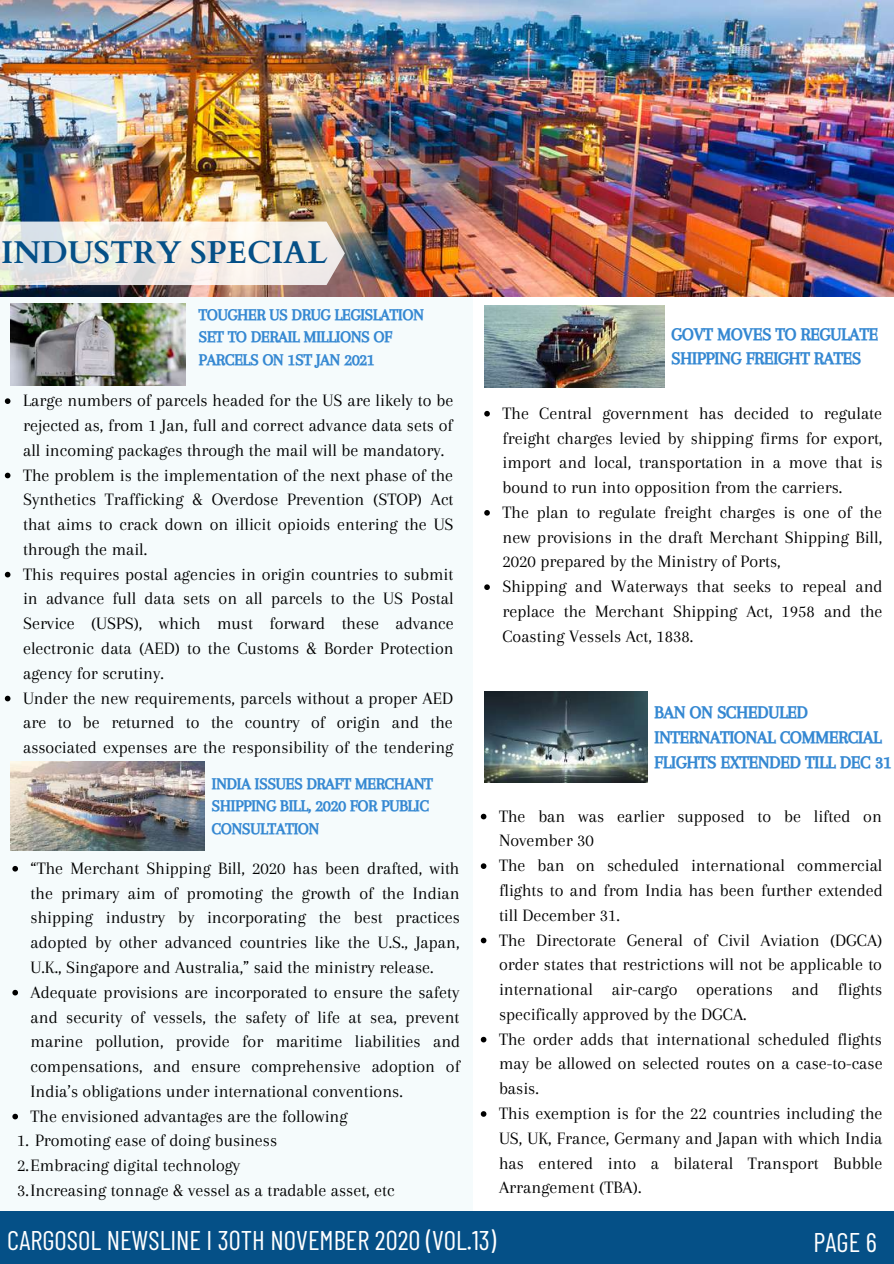
<style>
.page{position:relative;width:894px;height:1264px;background:#fff}
.page>*{position:absolute;margin:0;border:0;box-sizing:border-box;transform-origin:0 0}
.t1{font:31.5px "Barlow Condensed";color:#fff}
.t2{font:700 31.5px "Cardo";color:#055087}
.t3{font:27px "Barlow Condensed";color:#fff}
.t4{font:18px/24.8px "Arapey";color:#000}
.t5{font:18px/24.8px "CA Generated";color:#3588d2}
.t6{font:16.5px/22.5px "CA Generated";color:#3588d2}
</style>
<div class="page">
<div style="left:0;top:1210px;width:893px;height:53px;background:#055087"></div>
<div style="left:0;top:296px;width:472px;height:914px;background:#f5fbfc"></div>
<img style="left:0;top:0;width:893px;height:296px">
<svg style="left:0;top:221px;width:345px;height:64px;background:#eee8e3"></svg>
<svg style="left:5px;top:398px;width:5px;height:6px"></svg>
<svg style="left:5px;top:472px;width:5px;height:6px"></svg>
<svg style="left:5px;top:572px;width:5px;height:5px"></svg>
<svg style="left:5px;top:695px;width:5px;height:6px"></svg>
<img style="left:10px;top:303px;width:176px;height:82px">
<img style="left:484px;top:305px;width:180px;height:82px">
<img style="left:484px;top:691px;width:163px;height:91px">
<img style="left:10px;top:761px;width:194px;height:89px">
<svg style="left:12px;top:866px;width:6px;height:5px"></svg>
<svg style="left:12px;top:989px;width:6px;height:6px"></svg>
<svg style="left:12px;top:1113px;width:6px;height:6px"></svg>
<svg style="left:480px;top:813px;width:6px;height:6px"></svg>
<svg style="left:480px;top:863px;width:6px;height:6px"></svg>
<svg style="left:480px;top:937px;width:6px;height:6px"></svg>
<svg style="left:480px;top:1036px;width:6px;height:6px"></svg>
<svg style="left:480px;top:1111px;width:6px;height:5px"></svg>
<svg style="left:484px;top:411px;width:5px;height:5px"></svg>
<svg style="left:484px;top:510px;width:5px;height:5px"></svg>
<svg style="left:484px;top:584px;width:5px;height:6px"></svg>
<h1 class="t2" style="left:1px;top:232px;width:327px">INDUSTRY SPECIAL</h1>
<p class="t6" style="left:199px;top:303px;width:226px">TOUGHER US DRUG LEGISLATION<br>SET TO DERAIL MILLIONS OF<br>PARCELS ON 1ST JAN 2021</p>
<p class="t4" style="left:23px;top:388px;width:432px">Large numbers of parcels headed for the US are likely to be rejected as, from 1 Jan, full and correct advance data sets of all incoming packages through the mail will be mandatory.<br>The problem is the implementation of the next phase of the Synthetics Trafficking &amp; Overdose Prevention (STOP) Act that aims to crack down on illicit opioids entering the US through the mail.<br>This requires postal agencies in origin countries to submit in advance full data sets on all parcels to the US Postal Service (USPS), which must forward these advance electronic data (AED) to the Customs &amp; Border Protection agency for scrutiny.<br>Under the new requirements, parcels without a proper AED are to be returned to the country of origin and the associated expenses are the responsibility of the tendering</p>
<p class="t6" style="left:212px;top:772px;width:222px">INDIA ISSUES DRAFT MERCHANT<br>SHIPPING BILL, 2020 FOR PUBLIC<br>CONSULTATION</p>
<p class="t4" style="left:31px;top:855px;width:431px">“The Merchant Shipping Bill, 2020 has been drafted, with the primary aim of promoting the growth of the Indian shipping industry by incorporating the best practices adopted by other advanced countries like the U.S., Japan, U.K., Singapore and Australia,” said the ministry release.<br>Adequate provisions are incorporated to ensure the safety and security of vessels, the safety of life at sea, prevent marine pollution, provide for maritime liabilities and compensations, and ensure comprehensive adoption of India’s obligations under international conventions.<br>The envisioned advantages are the following</p>
<p class="t4" style="left:17px;top:1128px;width:379px">1. Promoting ease of doing business<br>2.Embracing digital technology<br>3.Increasing tonnage &amp; vessel as a tradable asset, etc</p>
<p class="t5" style="left:671px;top:321px;width:208px">GOVT MOVES TO REGULATE<br>SHIPPING FREIGHT RATES</p>
<p class="t4" style="left:502px;top:400px;width:381px">The Central government has decided to regulate freight charges levied by shipping firms for export, import and local, transportation in a move that is bound to run into opposition from the carriers.<br>The plan to regulate freight charges is one of the new provisions in the draft Merchant Shipping Bill, 2020 prepared by the Ministry of Ports,<br>Shipping and Waterways that seeks to repeal and replace the Merchant Shipping Act, 1958 and the Coasting Vessels Act, 1838.</p>
<p class="t5" style="left:654px;top:699px;width:239px">BAN ON SCHEDULED<br>INTERNATIONAL COMMERCIAL<br>FLIGHTS EXTENDED TILL DEC 31</p>
<p class="t4" style="left:499px;top:803px;width:385px">The ban was earlier supposed to be lifted on November 30<br>The ban on scheduled international commercial flights to and from India has been further extended till December 31.<br>The Directorate General of Civil Aviation (DGCA) order states that restrictions will not be applicable to international air-cargo operations and flights specifically approved by the DGCA.<br>The order adds that international scheduled flights may be allowed on selected routes on a case-to-case basis.<br>This exemption is for the 22 countries including the US, UK, France, Germany and Japan with which India has entered into a bilateral Transport Bubble Arrangement (TBA).</p>
<h1 class="t1" style="left:8px;top:1218px;width:557px">CARGOSOL NEWSLINE I 14TH NOVEMBER 2020 (VOL.9)</h1>
<h1 class="t1" style="left:810px;top:1219px;width:70px">PAGE 1</h1>
<h2 class="t3" style="left:7px;top:1222px;width:490px">CARGOSOL NEWSLINE I 30TH NOVEMBER 2020 (VOL.13)</h2>
<h2 class="t3" style="left:813px;top:1224px;width:65px">PAGE 6</h2>
</div>
